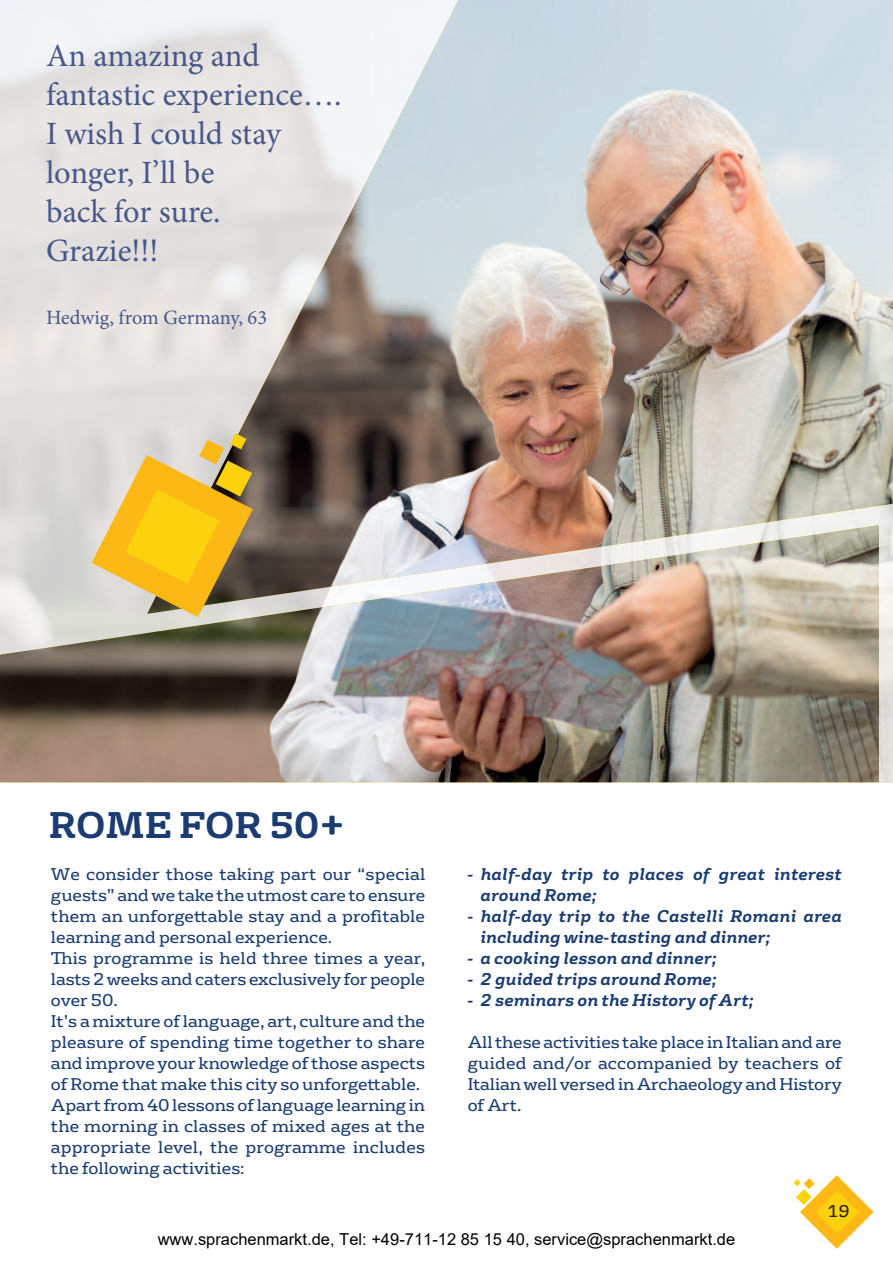
<style>
.page{position:relative;width:893px;height:1263px;background:#fff}
.page>*{position:absolute;margin:0;border:0;box-sizing:border-box;transform-origin:0 0}
.t1{font:700 36px "FS Rufus";color:#1a3c71}
.t2{font:32.55px/39px "Minion Pro";color:#475789}
.t3{font:20.25px "Minion Pro";color:#475789}
.t4{font:16.5px/21px "FS Rufus";color:#1a3c71;text-align:justify}
.t5{font:italic 700 16.5px/21px "FS Rufus";color:#1a3c71}
.t6{font:16.5px "Arial";color:#000}
.t7{font:16.5px "FS Rufus";color:#231f20}
</style>
<div class="page">
<div style="left:0;top:707px;width:893px;height:86px;background:linear-gradient(to right,#fff,#fff)"></div>
<img style="left:0;top:0;width:893px;height:782px">
<svg style="left:92px;top:433px;width:161px;height:184px;background:#ddbc5e"></svg>
<svg style="left:794px;top:1175px;width:79px;height:74px"></svg>
<p class="t2" style="left:46px;top:43px;width:297px">An amazing and fantastic experience….<br>I wish I could stay longer, I’ll be<br>back for sure.<br>Grazie!!!</p>
<p class="t3" style="left:46px;top:310px;width:223px">Hedwig, from Germany, 63</p>
<p class="t1" style="left:49px;top:812px;width:298px">ROME FOR 50+</p>
<p class="t4" style="left:51px;top:865px;width:376px">We consider those taking part our “special guests” and we take the utmost care to ensure them an unforgettable stay and a profitable learning and personal experience.</p>
<p class="t4" style="left:51px;top:949px;width:376px">This programme is held three times a year, lasts 2 weeks and caters exclusively for people over 50.</p>
<p class="t4" style="left:51px;top:1012px;width:376px">It’s a mixture of language, art, culture and the</p>
<p class="t4" style="left:51px;top:1033px;width:376px">pleasure of spending time together to share and improve your knowledge of those aspects of Rome that make this city so unforgettable.</p>
<p class="t4" style="left:51px;top:1096px;width:376px">Apart from 40 lessons of language learning in the morning in classes of mixed ages at the appropriate level, the programme includes the following activities:</p>
<p class="t5" style="left:480px;top:865px;width:363px;text-indent:-13px">- half-day trip to places of great interest around Rome;</p>
<p class="t5" style="left:480px;top:907px;width:363px;text-indent:-13px">- half-day trip to the Castelli Romani area including wine-tasting and dinner;</p>
<p class="t5" style="left:468px;top:949px;width:251px">- a cooking lesson and dinner;</p>
<p class="t5" style="left:468px;top:970px;width:251px">- 2 guided trips around Rome;</p>
<p class="t5" style="left:468px;top:991px;width:288px">- 2 seminars on the History of Art;</p>
<p class="t4" style="left:468px;top:1033px;width:376px">All these activities take place in Italian and are</p>
<p class="t4" style="left:468px;top:1054px;width:376px">guided and/or accompanied by teachers of Italian well versed in Archaeology and History of Art.</p>
<p class="t7" style="left:827px;top:1205px;width:24px">19</p>
<p class="t6" style="left:158px;top:1228px;width:579px">www.sprachenmarkt.de, Tel: +49-711-12 85 15 40, service@sprachenmarkt.de</p>
</div>
